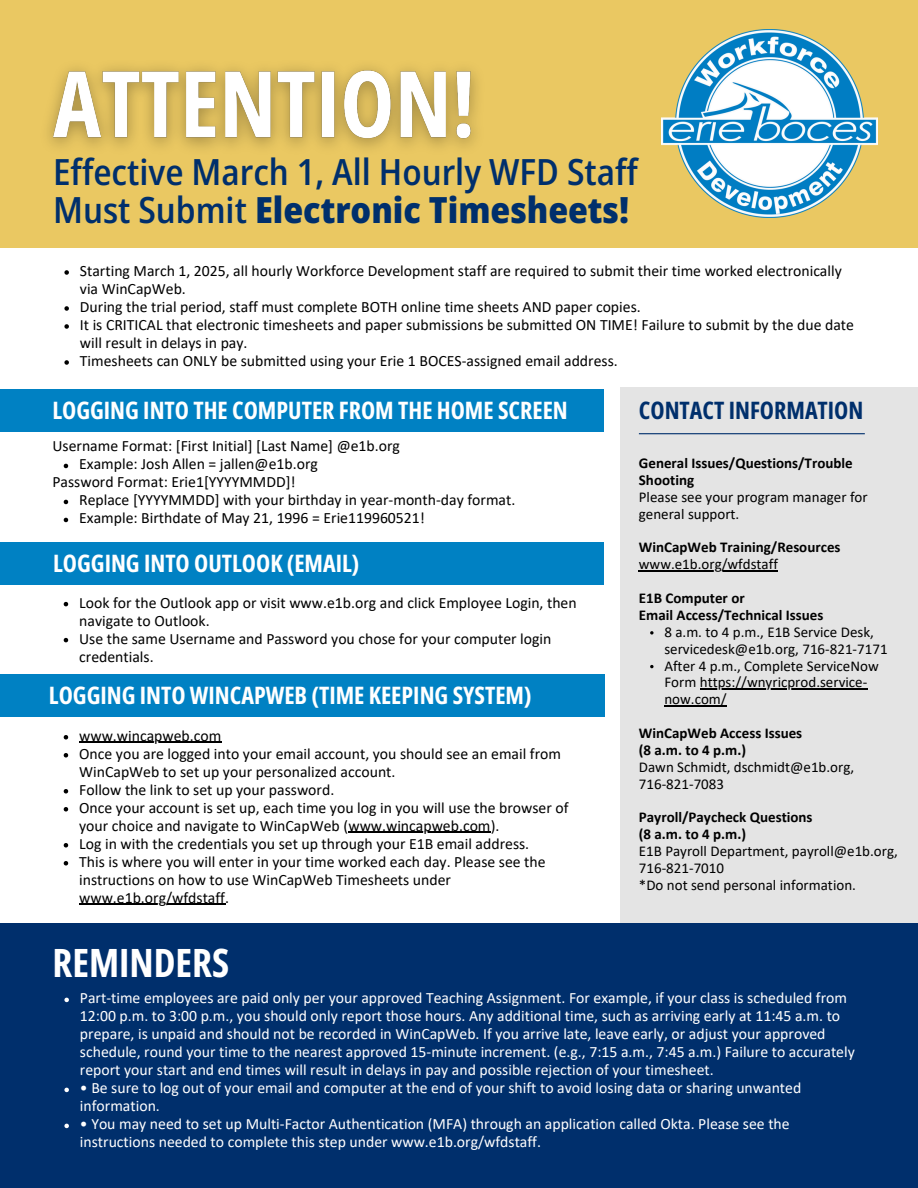
<style>
.page{position:relative;width:918px;height:1188px;background:#fff}
.page>*{position:absolute;margin:0;border:0;box-sizing:border-box;transform-origin:0 0}
.t1{font:700 39px "Open Sans Condensed";color:#fff}
.t2{font:600 semi-condensed 36px/38.2px "Open Sans";color:#002f6c}
.t3{font:700 30.15px "Open Sans";color:#fff}
.t4{font:700 24px "Open Sans Condensed";color:#fff}
.t5{font:700 24px "Open Sans Condensed";color:#002f6c}
.t6{font:700 19.05px "Calibri";color:#fff}
.t7{font:18px "Calibri";color:#fff}
.t8{font:15.75px/18px "Calibri";color:#000}
.t9{font:15.75px/18px "Calibri";color:#fff}
.t10{font:15.45px "Calibri";color:#fff}
.t11{font:15px/16.8px "Calibri";color:#000}
.t12{font:700 15px/16.8px "Calibri";color:#000}
.t13{font:14.7px "Calibri";color:#fff}
.t14{font:italic 14.7px "Calibri";color:#fff}
.s1{font-weight:800}
</style>
<div class="page">
<div style="left:0;top:0;width:918px;height:248px;background:#eac862"></div>
<div style="left:0;top:542px;width:604px;height:42px;background:#0081c3"></div>
<div style="left:621px;top:387px;width:297px;height:801px;background:#e4e4e4"></div>
<div style="left:0;top:390px;width:604px;height:42px;background:#0081c3"></div>
<div style="left:0;top:923px;width:918px;height:265px;background:#002f6c"></div>
<hr style="left:639px;top:433px;width:226px;height:1px;background:#002f6c">
<img style="left:661px;top:29px;width:216px;height:188px">
<svg style="left:64px;top:464px;width:4px;height:4px"></svg>
<svg style="left:64px;top:500px;width:4px;height:4px"></svg>
<svg style="left:64px;top:518px;width:4px;height:4px"></svg>
<img style="left:48px;top:67px;width:430px;height:81px">
<svg style="left:64px;top:270px;width:5px;height:5px"></svg>
<svg style="left:64px;top:306px;width:5px;height:5px"></svg>
<svg style="left:64px;top:324px;width:5px;height:5px"></svg>
<svg style="left:64px;top:360px;width:5px;height:5px"></svg>
<svg style="left:64px;top:602px;width:4px;height:4px"></svg>
<svg style="left:64px;top:638px;width:4px;height:4px"></svg>
<div style="left:0;top:674px;width:605px;height:43px;background:#0081c3"></div>
<svg style="left:64px;top:735px;width:4px;height:5px"></svg>
<hr style="left:79px;top:742px;width:142px;height:1px;background:#000">
<svg style="left:64px;top:753px;width:4px;height:5px"></svg>
<svg style="left:64px;top:789px;width:4px;height:5px"></svg>
<svg style="left:64px;top:807px;width:4px;height:5px"></svg>
<hr style="left:348px;top:832px;width:143px;height:1px;background:#000">
<svg style="left:64px;top:843px;width:4px;height:5px"></svg>
<svg style="left:64px;top:861px;width:4px;height:5px"></svg>
<hr style="left:79px;top:904px;width:146px;height:1px;background:#000">
<svg style="left:64px;top:998px;width:5px;height:4px"></svg>
<svg style="left:64px;top:1088px;width:5px;height:4px"></svg>
<svg style="left:64px;top:1124px;width:5px;height:4px"></svg>
<hr style="left:639px;top:570px;width:139px;height:2px;background:#000">
<svg style="left:650px;top:631px;width:4px;height:4px"></svg>
<svg style="left:650px;top:665px;width:4px;height:3px"></svg>
<hr style="left:700px;top:689px;width:167px;height:1px;background:#000">
<hr style="left:664px;top:705px;width:63px;height:2px;background:#000">
<p class="t2" style="left:53px;top:152px;width:586px">Effective March 1, All Hourly WFD Staff<br>Must Submit <span class="s1">Electronic Timesheets!</span></p>
<p class="t8" style="left:80px;top:263px;width:763px">Starting March 1, 2025, all hourly Workforce Development staff are required to submit their time worked electronically via WinCapWeb.</p>
<p class="t8" style="left:80px;top:299px;width:562px">During the trial period, staff must complete BOTH online time sheets AND paper copies.</p>
<p class="t8" style="left:80px;top:317px;width:776px">It is CRITICAL that electronic timesheets and paper submissions be submitted ON TIME! Failure to submit by the due date will result in delays in pay.</p>
<p class="t8" style="left:80px;top:353px;width:539px">Timesheets can ONLY be submitted using your Erie 1 BOCES-assigned email address.</p>
<p class="t5" style="left:639px;top:393px;width:226px">CONTACT INFORMATION</p>
<p class="t4" style="left:52px;top:393px;width:517px">LOGGING INTO THE COMPUTER FROM THE HOME SCREEN</p>
<p class="t8" style="left:52px;top:438px;width:349px">Username Format: [First Initial] [Last Name] @e1b.org</p>
<p class="t8" style="left:79px;top:456px;width:240px">Example: Josh Allen = jallen@e1b.org</p>
<p class="t8" style="left:52px;top:474px;width:245px">Password Format: Erie1[YYYYMMDD]!</p>
<p class="t8" style="left:79px;top:492px;width:438px">Replace [YYYYMMDD] with your birthday in year-month-day format.</p>
<p class="t8" style="left:79px;top:510px;width:347px">Example: Birthdate of May 21, 1996 = Erie119960521!</p>
<p class="t12" style="left:639px;top:456px;width:215px">General Issues/Questions/Trouble<br>Shooting</p>
<p class="t11" style="left:639px;top:490px;width:230px">Please see your program manager for general support.</p>
<p class="t12" style="left:639px;top:540px;width:203px">WinCapWeb Training/Resources</p>
<p class="t11" style="left:639px;top:557px;width:141px">www.e1b.org/wfdstaff</p>
<p class="t12" style="left:639px;top:591px;width:107px">E1B Computer or</p>
<h2 class="t12" style="left:639px;top:608px;width:186px">Email Access/Technical Issues</h2>
<p class="t11" style="left:664px;top:625px;width:225px">8 a.m. to 4 p.m., E1B Service Desk, servicedesk@e1b.org, 716-821-7171</p>
<p class="t11" style="left:664px;top:658px;width:216px">After 4 p.m., Complete ServiceNow<br>Form https://wnyricprod.service-</p>
<p class="t11" style="left:664px;top:692px;width:64px">now.com/</p>
<p class="t12" style="left:639px;top:726px;width:165px">WinCapWeb Access Issues (8 a.m. to 4 p.m.)</p>
<p class="t11" style="left:639px;top:760px;width:217px">Dawn Schmidt, dschmidt@e1b.org,</p>
<h4 class="t11" style="left:639px;top:777px;width:87px">716-821-7083</h4>
<p class="t12" style="left:639px;top:810px;width:175px">Payroll/Paycheck Questions</p>
<p class="t12" style="left:639px;top:827px;width:109px">(8 a.m. to 4 p.m.)</p>
<p class="t11" style="left:639px;top:844px;width:260px">E1B Payroll Department, payroll@e1b.org,<br>716-821-7010</p>
<p class="t11" style="left:639px;top:878px;width:219px">*Do not send personal information.</p>
<p class="t4" style="left:53px;top:546px;width:308px">LOGGING INTO OUTLOOK (EMAIL)</p>
<p class="t8" style="left:79px;top:595px;width:499px">Look for the Outlook app or visit www.e1b.org and click Employee Login, then navigate to Outlook.</p>
<p class="t8" style="left:79px;top:631px;width:474px">Use the same Username and Password you chose for your computer login credentials.</p>
<p class="t4" style="left:49px;top:679px;width:484px">LOGGING INTO WINCAPWEB (TIME KEEPING SYSTEM)</p>
<h5 class="t8" style="left:79px;top:728px;width:144px">www.wincapweb.com</h5>
<p class="t8" style="left:79px;top:746px;width:483px">Once you are logged into your email account, you should see an email from<br>WinCapWeb to set up your personalized account.</p>
<p class="t8" style="left:79px;top:782px;width:257px">Follow the link to set up your password.</p>
<p class="t8" style="left:79px;top:800px;width:491px">Once your account is set up, each time you log in you will use the browser of your choice and navigate to WinCapWeb (www.wincapweb.com).</p>
<p class="t8" style="left:79px;top:836px;width:468px">Log in with the credentials you set up through your E1B email address.<br>This is where you will enter in your time worked each day. Please see the</p>
<p class="t8" style="left:79px;top:872px;width:373px">instructions on how to use WinCapWeb Timesheets under</p>
<h5 class="t8" style="left:79px;top:890px;width:152px">www.e1b.org/wfdstaff.</h5>
<p class="t1" style="left:52px;top:935px;width:178px">REMINDERS</p>
<p class="t9" style="left:80px;top:990px;width:776px">Part-time employees are paid only per your approved Teaching Assignment. For example, if your class is scheduled from 12:00 p.m. to 3:00 p.m., you should only report those hours. Any additional time, such as arriving early at 11:45 a.m. to prepare, is unpaid and should not be recorded in WinCapWeb. If you arrive late, leave early, or adjust your approved schedule, round your time to the nearest approved 15-minute increment. (e.g., 7:15 a.m., 7:45 a.m.) Failure to accurately report your start and end times will result in delays in pay and possible rejection of your timesheet.</p>
<h5 class="t9" style="left:80px;top:1080px;width:723px">• Be sure to log out of your email and computer at the end of your shift to avoid losing data or sharing unwanted information.</h5>
<p class="t9" style="left:80px;top:1116px;width:711px">• You may need to set up Multi-Factor Authentication (MFA) through an application called Okta. Please see the instructions needed to complete this step under www.e1b.org/wfdstaff.</p>
<p class="t3" style="left:355px;top:1030px;width:194px">Apply Today!</p>
<p class="t6" style="left:208px;top:1065px;width:171px">Diane Avecillas, Ed.D.</p>
<h5 class="t14" style="left:208px;top:1087px;width:178px">Supervisor of Related Services</h5>
<p class="t13" style="left:209px;top:1110px;width:85px">716-821-7067</p>
<p class="t13" style="left:208px;top:1127px;width:118px">davecillas@e1b.org</p>
<p class="t10" style="left:205px;top:1123px;width:68px">Supervisor</p>
<p class="t7" style="left:402px;top:1119px;width:145px">davecillas@e1b.org</p>
</div>
